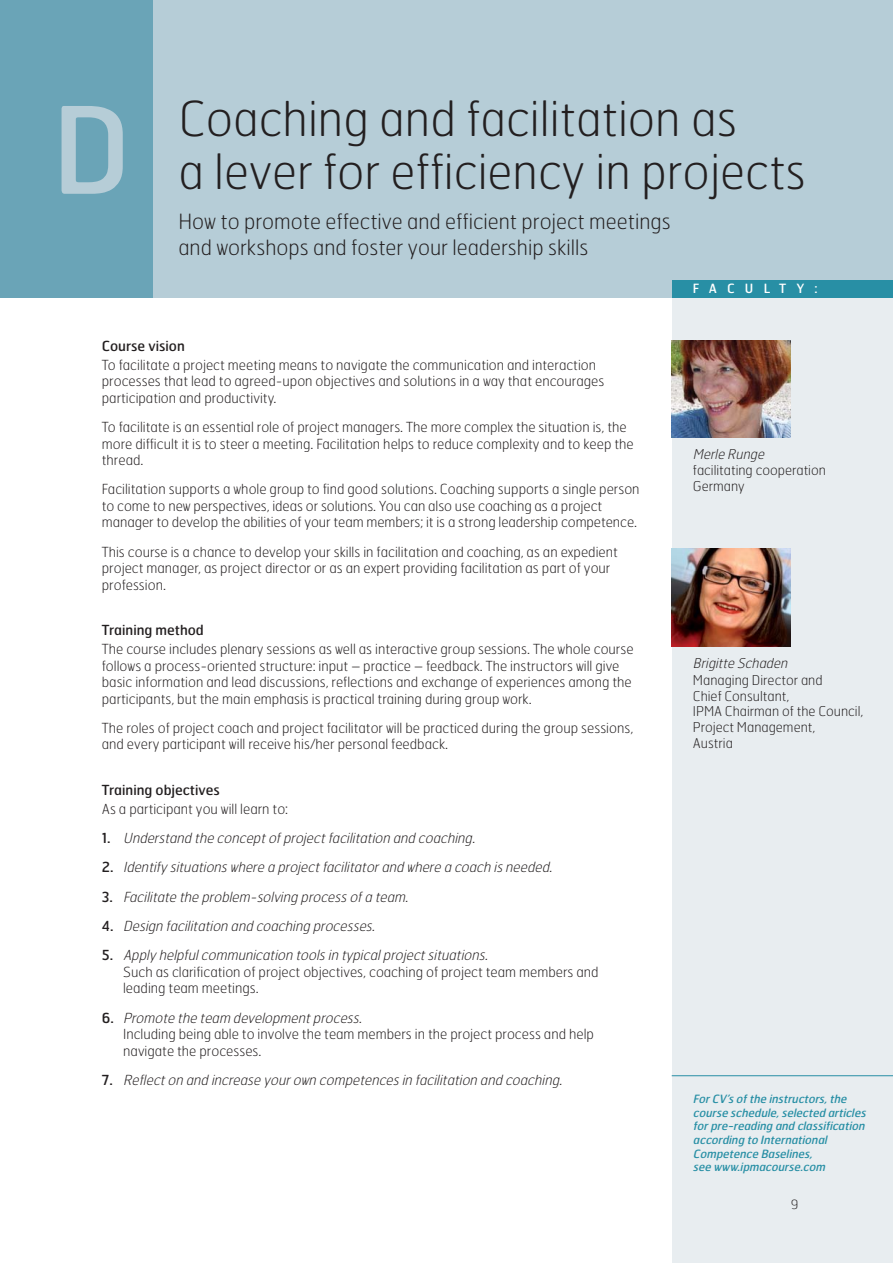
<style>
.page{position:relative;width:893px;height:1263px;background:#fff}
.page>*{position:absolute;margin:0;border:0;box-sizing:border-box;transform-origin:0 0}
.t1{font:120px "Hermes";color:#b6cdd7}
.t2{font:100 48px/52.5px "Hermes";color:#231f20}
.t3{font:100 21px/25.2px "Hermes";color:#231f20}
.t4{font:100 13.8px/16.5px "Hermes";color:#231f20}
.t5{font:italic 100 13.8px/29.2px "Hermes";color:#231f20}
.t6{font:13.8px "Hermes";color:#231f20}
.t7{font:100 13.5px/15.8px "Hermes";color:#231f20}
.t8{font:italic 100 13.5px "Hermes";color:#231f20}
.t9{font:12.75px "Hermes";letter-spacing:.8em;color:#fff}
.t10{font:100 12.75px "Hermes";color:#231f20}
.t11{font:italic 11.4px/13.6px "Hermes";color:#288fa5}
.s1{font-style:normal}
.s2{font-weight:400;font-style:normal}
.s3{font-weight:400}
.s4{font-style:italic}
</style>
<div class="page">
<div style="left:672px;top:282px;width:220px;height:981px;background:#e8edf0"></div>
<div style="left:153px;top:0;width:739px;height:298px;background:#b6cdd7"></div>
<div style="left:0;top:0;width:153px;height:298px;background:#6aa4b7"></div>
<img style="left:672px;top:340px;width:119px;height:98px">
<img style="left:672px;top:549px;width:119px;height:97px">
<div style="left:672px;top:281px;width:220px;height:17px;background:#288fa5"></div>
<hr style="left:672px;top:1075px;width:220px;height:1px;background:#288fa5">
<h1 class="t1" style="left:52px;top:105px;width:81px">D</h1>
<h2 class="t2" style="left:178px;top:97px;width:629px">Coaching and facilitation as<br>a lever for efficiency in projects</h2>
<h3 class="t3" style="left:178px;top:211px;width:494px">How to promote effective and efficient project meetings and workshops and foster your leadership skills</h3>
<p class="t9" style="left:693px;top:284px;width:126px">FACULTY:</p>
<p class="t6" style="left:102px;top:340px;width:84px">Course vision</p>
<p class="t4" style="left:102px;top:358px;width:504px">To facilitate a project meeting means to navigate the communication and interaction processes that lead to agreed-upon objectives and solutions in a way that encourages participation and productivity.</p>
<p class="t4" style="left:102px;top:420px;width:533px">To facilitate is an essential role of project managers. The more complex the situation is, the more difficult it is to steer a meeting. Facilitation helps to reduce complexity and to keep the thread.</p>
<p class="t4" style="left:102px;top:482px;width:539px">Facilitation supports a whole group to find good solutions. Coaching supports a single person to come to new perspectives, ideas or solutions. You can also use coaching as a project manager to develop the abilities of your team members; it is a strong leadership competence.</p>
<p class="t4" style="left:102px;top:545px;width:517px">This course is a chance to develop your skills in facilitation and coaching, as an expedient project manager, as project director or as an expert providing facilitation as part of your profession.</p>
<p class="t6" style="left:102px;top:625px;width:104px">Training method</p>
<p class="t4" style="left:102px;top:642px;width:533px">The course includes plenary sessions as well as interactive group sessions. The whole course follows a process-oriented structure: input – practice – feedback. The instructors will give basic information and lead discussions, reflections and exchange of experiences among the participants, but the main emphasis is practical training during group work.</p>
<p class="t4" style="left:102px;top:721px;width:533px">The roles of project coach and project facilitator will be practiced during the group sessions, and every participant will receive his/her personal feedback.</p>
<p class="t6" style="left:102px;top:784px;width:120px">Training objectives</p>
<p class="t5" style="left:102px;top:796px;width:454px"><span class="s1">As a participant you will learn to:<br></span><span class="s2">1 .</span> Understand the conceptofprojectfacilitation and coaching.<br><span class="s2">2 .</span> Identify situations where a projectfacilitatorand where a coach is needed.<br><span class="s2">3 .</span> Facilitate the problem-solving process ofa team.<br><span class="s2">4 .</span> Design facilitation and coaching processes.<br><span class="s2">5 .</span> Apply helpfulcommunication tools in typicalprojectsituations.</p>
<p class="t4" style="left:123px;top:965px;width:477px">Such as clarification of project objectives, coaching of project team members and leading team meetings.</p>
<p class="t4" style="left:123px;top:1011px;width:472px;text-indent:-21px"><span class="s3">6 .</span> <span class="s4">Promote the team developmentprocess.<br></span>Including being able to involve the team members in the project process and help navigate the processes.</p>
<p class="t5" style="left:102px;top:1066px;width:464px"><span class="s2">7 .</span> Reflecton and increase yourown competences in facilitation and coaching.</p>
<p class="t8" style="left:693px;top:449px;width:75px">Merle Runge</p>
<p class="t7" style="left:693px;top:464px;width:134px">facilitating cooperation<br>Germany</p>
<p class="t8" style="left:693px;top:658px;width:99px">Brigitte Schaden</p>
<p class="t7" style="left:693px;top:673px;width:172px">Managing Director and<br>Chief Consultant,<br>IPMA Chairman of the Council,<br>Project Management,<br>Austria</p>
<p class="t11" style="left:693px;top:1093px;width:176px">ForCV’s ofthe instructors,the course schedule,selected articles forpre-reading and classification according to International<br>Competence Baselines,<br>see www.ipmacourse.com</p>
<p class="t10" style="left:791px;top:1200px;width:9px">9</p>
</div>
